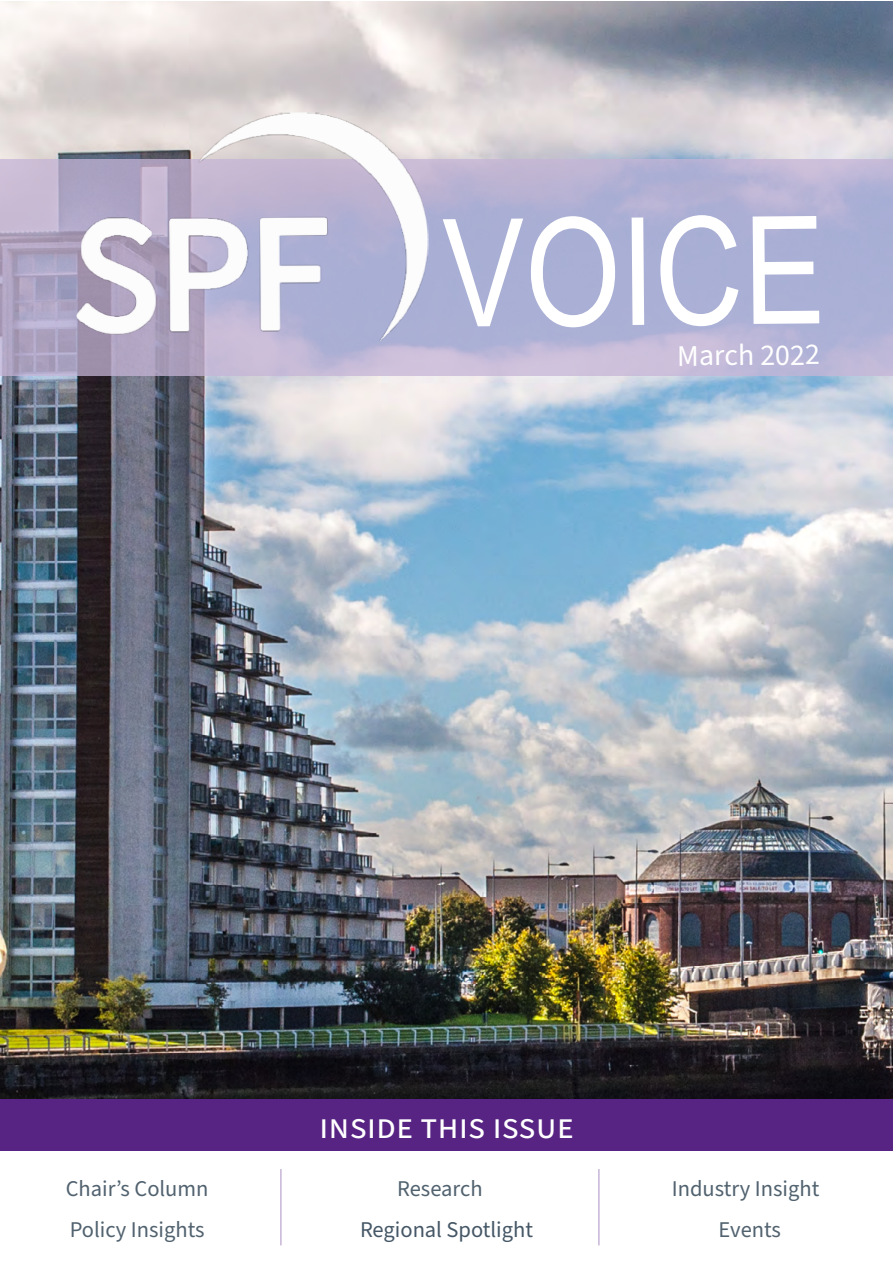
<style>
.page{position:relative;width:893px;height:1263px;background:#fff}
.page>*{position:absolute;margin:0;border:0;box-sizing:border-box;transform-origin:0 0}
.t1{font:150px "Arial Narrow";color:#fff}
.t2{font:36px "Source Sans Pro";color:#fff}
.t3{font:30px "Source Sans Pro";color:#fff}
.t4{font:22.5px "Source Sans Pro";color:#51626f}
.t5{font:22.5px "Source Sans Pro";color:#455766}
</style>
<div class="page">
<img style="left:0;top:1px;width:893px;height:1098px">
<svg style="left:0;top:159px;width:893px;height:217px;background:#b2b0d2"></svg>
<div style="left:0;top:1099px;width:893px;height:52px;background:#572484"></div>
<hr style="left:280px;top:1169px;width:2px;height:76px;background:#c6b5d7">
<hr style="left:598px;top:1169px;width:2px;height:76px;background:#c6b5d7">
<img style="left:75px;top:111px;width:354px;height:233px">
<h1 class="t1" style="left:440px;top:165px;width:384px;rotate:-1deg">VOICE</h1>
<h3 class="t3" style="left:677px;top:335px;width:145px">March 2022</h3>
<h2 class="t2" style="left:319px;top:1101px;width:256px">inside this issue</h2>
<p class="t4" style="left:66px;top:1174px;width:144px">Chair’s Column</p>
<p class="t4" style="left:397px;top:1174px;width:87px">Research</p>
<p class="t4" style="left:672px;top:1174px;width:149px">Industry Insight</p>
<p class="t4" style="left:70px;top:1215px;width:136px">Policy Insights</p>
<p class="t5" style="left:360px;top:1215px;width:175px">Regional Spotlight</p>
<p class="t4" style="left:719px;top:1215px;width:64px">Events</p>
</div>
